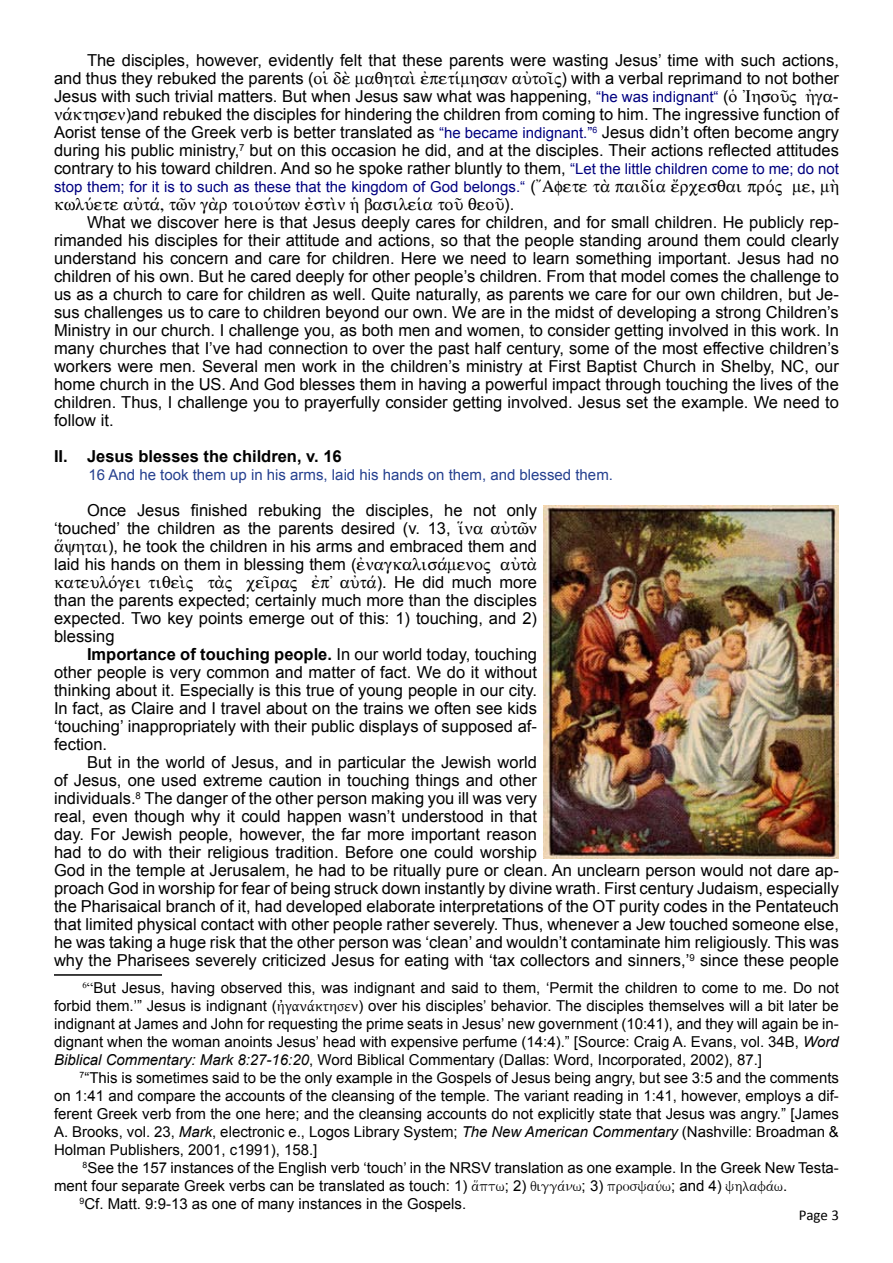
<style>
.page{position:relative;width:893px;height:1263px;background:#fff}
.page>*{position:absolute;margin:0;border:0;box-sizing:border-box;transform-origin:0 0}
.t1{font:18px "Symbol Greek P";color:#000}
.t2{font:16.5px/18px "Arial";color:#000}
.t3{font:700 16.5px "Arial";color:#000}
.t4{font:15px/18px "Arial";color:#000;text-align:justify}
.t5{font:15px "Arial";color:#25408f}
.t6{font:15px "Arial";color:#000080}
.t7{font:15px "Calibri";color:#000}
.s1{font-size:15px;color:#000080}
.s2{font-size:16.5px;color:#000}
.s3{font-weight:700}
.s4{font-family:"Times New Roman"}
.s5{font-family:"Gentium"}
.s6{font-style:italic}
.s7{font-family:"Graeca"}
</style>
<div class="page">
<hr style="left:54px;top:974px;width:108px;height:2px;background:#000">
<img style="left:544px;top:506px;width:295px;height:352px">
<p class="t2" style="left:54px;top:51px;width:786px;text-indent:33px">The disciples, however, evidently felt that these parents were wasting Jesus’ time with such actions, and thus they rebuked the parents (□</p>
<p class="t2" style="left:54px;top:69px;width:786px;text-indent:393px">▼❖ ▲ ■ ◆▼□ ) with a verbal reprimand to not bother<br>Jesus with such trivial matters. But when Jesus saw what was happening, <span class="s1">“he was indignant“</span> (□</p>
<p class="t1" style="left:761px;top:86px;width:30px">▲□◆</p>
<p class="t2" style="left:54px;top:105px;width:786px;text-align:justify">■ ❖ ▼ ▲ ■)and rebuked the disciples for hindering the children from coming to him. The ingressive function of Aorist tense of the Greek verb is better translated as <span class="s1">“he became indignant.”</span><sup>6</sup> Jesus didn’t often become angry during his public ministry,<sup>7</sup> but on this occasion he did, and at the disciples. Their actions reflected attitudes contrary to his toward children. And so he spoke rather bluntly to them, <span class="s1">“Let the little children come to me; do not</span></p>
<p class="t6" style="left:54px;top:177px;width:483px">stop them; for it is to such as these that the kingdom of God belongs.“ <span class="s2">(</span></p>
<p class="t1" style="left:75px;top:194px;width:36px">●◆❖ ▼</p>
<p class="t1" style="left:133px;top:194px;width:64px">◆▼❖ ▼■</p>
<p class="t1" style="left:232px;top:194px;width:115px">▼□ □◆❖▼ ■ ▲▼ ■</p>
<p class="t2" style="left:383px;top:195px;width:133px">▲ ● ❖ ▼□◆ ❑ □◆).</p>
<p class="t2" style="left:54px;top:213px;width:786px;text-align:justify;text-indent:33px">What we discover here is that Jesus deeply cares for children, and for small children. He publicly rep&shy;rimanded his disciples for their attitude and actions, so that the people standing around them could clearly understand his concern and care for children. Here we need to learn something important. Jesus had no children of his own. But he cared deeply for other people’s children. From that model comes the challenge to us as a church to care for children as well. Quite naturally, as parents we care for our own children, but Je&shy;sus challenges us to care to children beyond our own. We are in the midst of developing a strong Children’s Ministry in our church. I challenge you, as both men and women, to consider getting involved in this work. In many churches that I’ve had connection to over the past half century, some of the most effective children’s workers were men. Several men work in the children’s ministry at First Baptist Church in Shelby, NC, our home church in the US. And God blesses them in having a powerful impact through touching the lives of the children. Thus, I challenge you to prayerfully consider getting involved. Jesus set the example. We need to follow it.</p>
<p class="t3" style="left:54px;top:445px;width:289px">II. Jesus blesses the children, v. 16</p>
<p class="t5" style="left:88px;top:465px;width:526px">16 And he took them up in his arms, laid his hands on them, and blessed them.</p>
<p class="t2" style="left:54px;top:501px;width:485px;text-indent:33px">Once Jesus finished rebuking the disciples, he not only ‘touched’ the children as the parents desired (v. 13, ■</p>
<p class="t1" style="left:501px;top:518px;width:38px">◆▼ ■</p>
<p class="t2" style="left:54px;top:537px;width:485px;text-indent:31px">▼ ), he took the children in his arms and embraced them and laid his hands on them in blessing them ( ■</p>
<p class="t1" style="left:412px;top:554px;width:72px">●▲❖ ■□</p>
<p class="t2" style="left:54px;top:573px;width:484px;text-align:justify;text-indent:296px">◆▼ ❖). He did much more than the parents expected; certainly much more than the disciples expected. Two key points emerge out of this: 1) touching, and 2) blessing</p>
<p class="t2" style="left:54px;top:645px;width:484px;text-align:justify;text-indent:33px"><span class="s3">Importance of touching people.</span> In our world today, touching other people is very common and matter of fact. We do it without thinking about it. Especially is this true of young people in our city.<br>In fact, as Claire and I travel about on the trains we often see kids ‘touching’ inappropriately with their public displays of supposed af&shy;fection.</p>
<p class="t2" style="left:54px;top:753px;width:786px;text-indent:33px">But in the world of Jesus, and in particular the Jewish world<br>of Jesus, one used extreme caution in touching things and other<br>individuals.<sup>8</sup> The danger of the other person making you ill was very<br>real, even though why it could happen wasn’t understood in that<br>day. For Jewish people, however, the far more important reason<br>had to do with their religious tradition. Before one could worship<br>God in the temple at Jerusalem, he had to be ritually pure or clean. An unclearn person would not dare ap&shy;proach God in worship for fear of being struck down instantly by divine wrath. First century Judaism, especially the Pharisaical branch of it, had developed elaborate interpretations of the OT purity codes in the Pentateuch that limited physical contact with other people rather severely. Thus, whenever a Jew touched someone else, he was taking a huge risk that the other person was ‘clean’ and wouldn’t contaminate him religiously. This was why the Pharisees severely criticized Jesus for eating with ‘tax collectors and sinners,’<sup>9</sup> since these people</p>
<p class="t4" style="left:54px;top:979px;width:786px;text-indent:28px"><sup>6</sup><span class="s4">“</span>But Jesus, having observed this, was indignant and said to them, ‘Permit the children to come to me. Do not forbid them.’” Jesus is indignant (<span class="s5">ἠγανάκτησεν</span>) over his disciples’ behavior. The disciples themselves will a bit later be indignant at James and John for requesting the prime seats in Jesus’ new government (10:41), and they will again be in&shy;dignant when the woman anoints Jesus’ head with expensive perfume (14:4).” [Source: Craig A. Evans, vol. 34B, <span class="s6">Word Biblical Commentary: Mark 8:27-16:20</span>, Word Biblical Commentary (Dallas: Word, Incorporated, 2002), 87.]</p>
<p class="t4" style="left:54px;top:1069px;width:786px;text-indent:26px"><sup>7</sup>“This is sometimes said to be the only example in the Gospels of Jesus being angry, but see 3:5 and the comments on 1:41 and compare the accounts of the cleansing of the temple. The variant reading in 1:41, however, employs a dif&shy;ferent Greek verb from the one here; and the cleansing accounts do not explicitly state that Jesus was angry.” [James A. Brooks, vol. 23, <span class="s6">Mark</span>, electronic e., Logos Library System; <span class="s6">The New American Commentary</span> (Nashville: Broadman &amp; Holman Publishers, 2001, c1991), 158.]</p>
<p class="t4" style="left:54px;top:1159px;width:786px;text-indent:28px"><sup>8</sup>See the 157 instances of the English verb ‘touch’ in the NRSV translation as one example. In the Greek New Testa&shy;ment four separate Greek verbs can be translated as touch: 1) <span class="s7">a{ptw</span>; 2) <span class="s7">qiggavnw</span>; 3) <span class="s7">prosyauvw</span>; and 4) <span class="s7">yhlafavw</span>.</p>
<p class="t4" style="left:80px;top:1195px;width:388px"><sup>9</sup>Cf. Matt. 9:9-13 as one of many instances in the Gospels.</p>
<p class="t1" style="left:74px;top:572px;width:45px">▼ ◆●□❖</p>
<p class="t7" style="left:799px;top:1206px;width:42px">Page 3</p>
</div>
